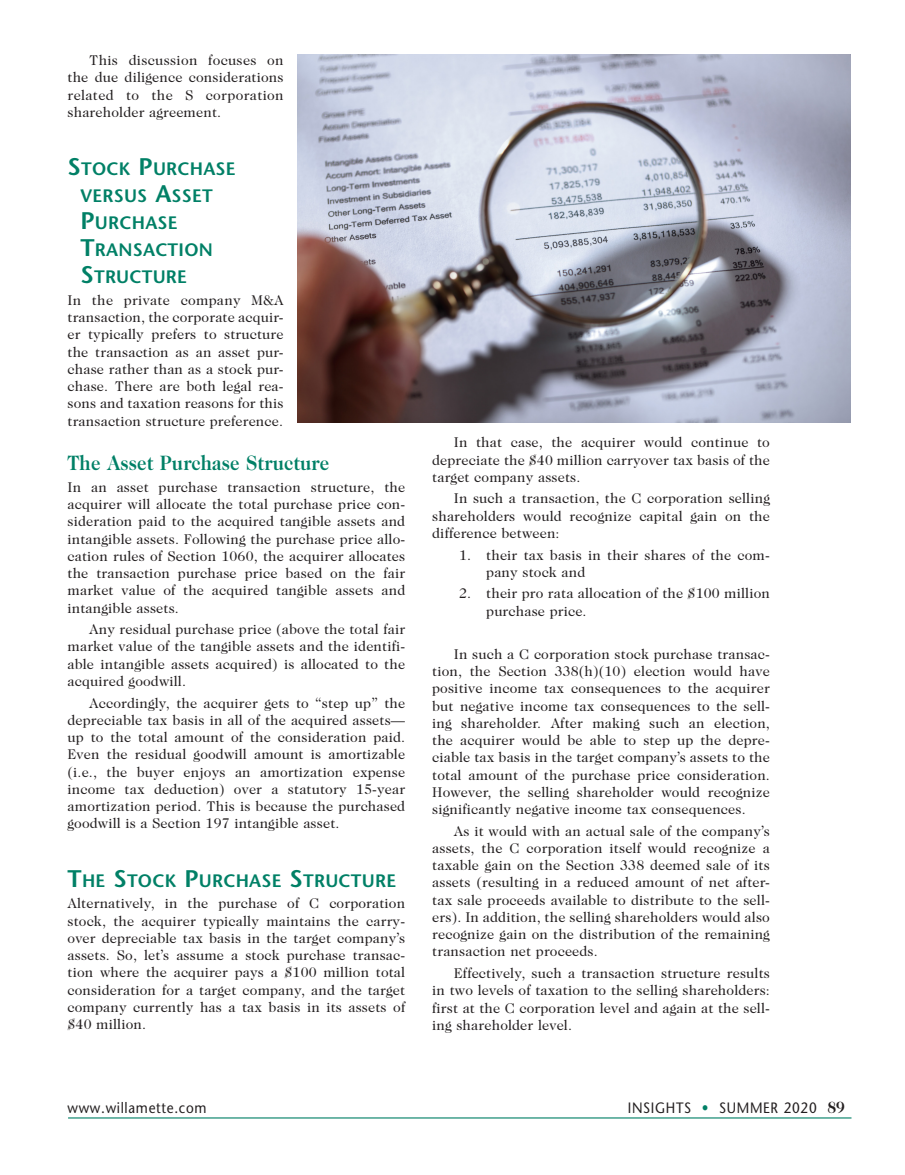
<style>
.page{position:relative;width:905px;height:1175px;background:#fff}
.page>*{position:absolute;margin:0;border:0;box-sizing:border-box;transform-origin:0 0}
.Sub_Heads_Caslon{font:700 21px "Caslon Two Twenty Four";letter-spacing:.01em;color:#008066;scale:.9 1}
.Sub_Heads_Stone{font:600 18px/27px "Stone Sans";letter-spacing:.015em;color:#008066}
.t1{font:15px "Stone Sans";letter-spacing:.05em;color:#231f20;scale:.9 1}
.body{font:14.25px/17.2px "Caslon Two Twenty Four";letter-spacing:.01em;color:#231f20;text-align:justify}
.body__Intro_Paragr{font:14.25px/17.2px "Caslon Two Twenty Four";letter-spacing:.01em;color:#231f20;text-align:justify}
.body_w_bullets{font:14.25px/17.2px "Caslon Two Twenty Four";letter-spacing:.01em;color:#231f20}
.s1{font-size:24px}
.s2{color:#008066}
.s3{font-family:"Caslon Two Twenty Four";font-weight:700;font-size:16.5px}
</style>
<div class="page">
<hr style="left:68px;top:1117px;width:783px;height:1px;background:#008066">
<img style="left:297px;top:54px;width:553px;height:369px">
<p class="body" style="left:68px;top:52px;width:218px;text-indent:22px">This discussion focuses on the due diligence considerations related to the S corporation shareholder agreement.</p>
<p class="Sub_Heads_Stone" style="left:80px;top:155px;width:157px;text-indent:-13px"><span class="s1">S</span>TOCK <span class="s1">P</span>URCHASE<br>VERSUS <span class="s1">A</span>SSET<br><span class="s1">P</span>URCHASE<br><span class="s1">T</span>RANSACTION<br><span class="s1">S</span>TRUCTURE</p>
<p class="body__Intro_Paragr" style="left:68px;top:291px;width:218px">In the private company M&amp;A transaction, the corporate acquir&shy;er typically prefers to structure the transaction as an asset pur&shy;chase rather than as a stock pur&shy;chase. There are both legal rea&shy;sons and taxation reasons for this transaction structure preference.</p>
<p class="Sub_Heads_Caslon" style="left:68px;top:451px;width:292px">The Asset Purchase Structure</p>
<p class="body__Intro_Paragr" style="left:68px;top:478px;width:339px">In an asset purchase transaction structure, the acquirer will allocate the total purchase price con&shy;sideration paid to the acquired tangible assets and intangible assets. Following the purchase price allo&shy;cation rules of Section 1060, the acquirer allocates the transaction purchase price based on the fair market value of the acquired tangible assets and intangible assets.</p>
<p class="body" style="left:68px;top:620px;width:339px;text-indent:22px">Any residual purchase price (above the total fair market value of the tangible assets and the identifi&shy;able intangible assets acquired) is allocated to the acquired goodwill.</p>
<p class="body" style="left:68px;top:694px;width:339px;text-indent:22px">Accordingly, the acquirer gets to “step up” the depreciable tax basis in all of the acquired assets— up to the total amount of the consideration paid.<br>Even the residual goodwill amount is amortizable (i.e., the buyer enjoys an amortization expense income tax deduction) over a statutory 15-year amortization period. This is because the purchased goodwill is a Section 197 intangible asset.</p>
<p class="Sub_Heads_Stone" style="left:68px;top:866px;width:330px"><span class="s1">T</span>HE <span class="s1">S</span>TOCK <span class="s1">P</span>URCHASE <span class="s1">S</span>TRUCTURE</p>
<p class="body__Intro_Paragr" style="left:68px;top:894px;width:339px">Alternatively, in the purchase of C corporation stock, the acquirer typically maintains the carry&shy;over depreciable tax basis in the target company’s assets. So, let’s assume a stock purchase transac&shy;tion where the acquirer pays a $100 million total consideration for a target company, and the target company currently has a tax basis in its assets of $40 million.</p>
<p class="body" style="left:432px;top:434px;width:339px;text-indent:22px">In that case, the acquirer would continue to depreciate the $40 million carryover tax basis of the target company assets.</p>
<p class="body" style="left:432px;top:490px;width:339px;text-indent:22px">In such a transaction, the C corporation selling shareholders would recognize capital gain on the difference between:</p>
<p class="body_w_bullets" style="left:486px;top:546px;width:285px;text-indent:-27px">1. their tax basis in their shares of the com&shy;pany stock and</p>
<p class="body_w_bullets" style="left:486px;top:585px;width:285px;text-indent:-27px">2. their pro rata allocation of the $100 million purchase price.</p>
<p class="body" style="left:432px;top:645px;width:339px;text-indent:22px">In such a C corporation stock purchase transac&shy;tion, the Section 338(h)(10) election would have positive income tax consequences to the acquirer but negative income tax consequences to the sell&shy;ing shareholder. After making such an election, the acquirer would be able to step up the depre&shy;ciable tax basis in the target company’s assets to the total amount of the purchase price consideration.<br>However, the selling shareholder would recognize significantly negative income tax consequences.</p>
<p class="body" style="left:432px;top:822px;width:339px;text-indent:22px">As it would with an actual sale of the company’s assets, the C corporation itself would recognize a taxable gain on the Section 338 deemed sale of its assets (resulting in a reduced amount of net after&shy;tax sale proceeds available to distribute to the sell&shy;ers). In addition, the selling shareholders would also recognize gain on the distribution of the remaining transaction net proceeds.</p>
<p class="body" style="left:432px;top:964px;width:339px;text-indent:22px">Effectively, such a transaction structure results in two levels of taxation to the selling shareholders: first at the C corporation level and again at the sell&shy;ing shareholder level.</p>
<p class="t1" style="left:68px;top:1098px;width:156px">www.willamette. com</p>
<p class="t1" style="left:627px;top:1098px;width:243px">INSIGHTS <span class="s2">•</span> SUMMER 2020 <span class="s3">89</span></p>
</div>
